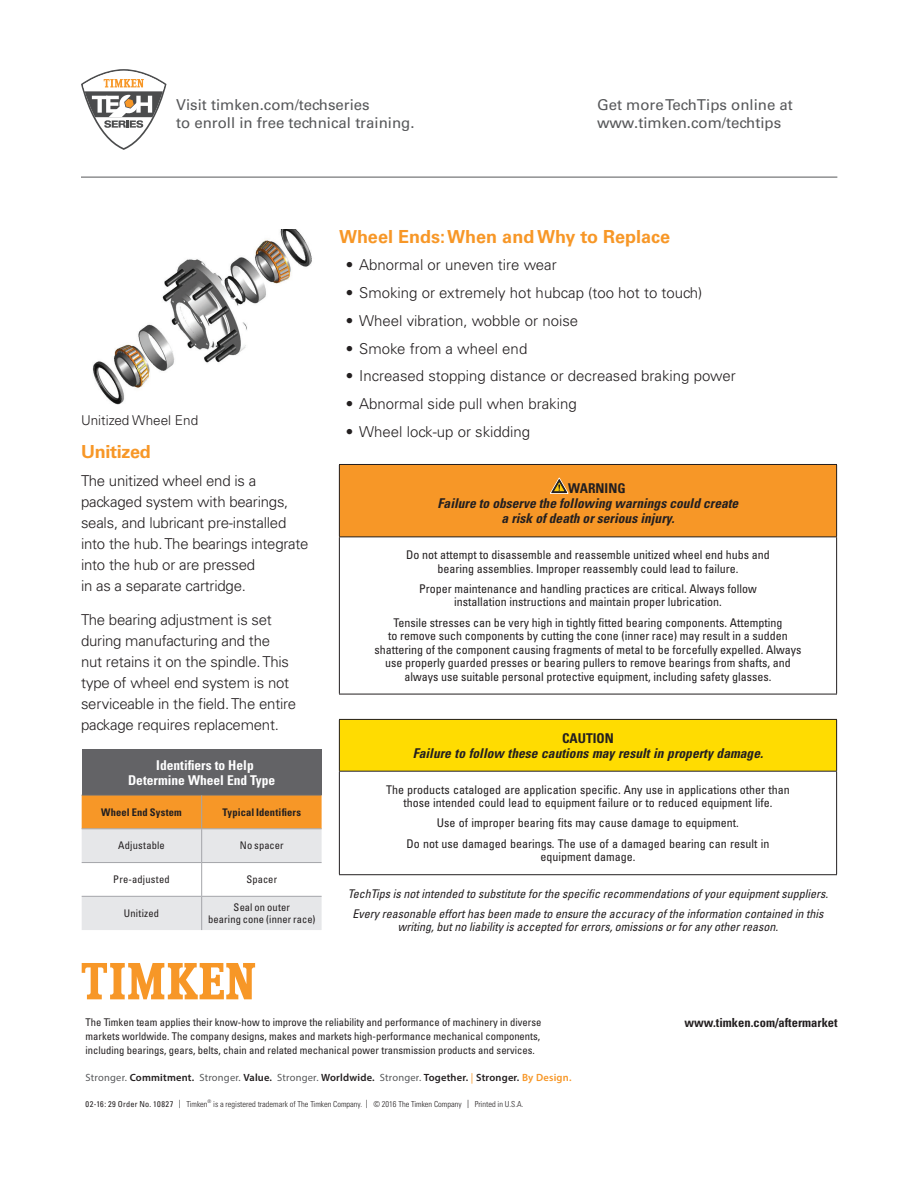
<style>
.page{position:relative;width:918px;height:1188px;background:#fff}
.page>*{position:absolute;margin:0;border:0;box-sizing:border-box;transform-origin:0 0}
.Heading_1{font:700 18px "Univers LT Std";color:#f79727}
.Body_Copy{font:300 15px/21px "Univers LT Std";letter-spacing:-.015em;color:#231f20}
.Body_Copy-2{font:15px "Univers LT Std";color:#57585a}
.Warning_Heading{font:italic 700 condensed 13.5px "Univers LT Std";color:#231f20}
.Warning_CautionSubHe{font:italic 700 condensed 13.5px/15px "Univers LT Std";color:#231f20;text-align:center}
.Captions{font:700 condensed 13.5px/15px "Univers LT Std";color:#fff;text-align:center}
.Captions-2{font:300 13.5px "Univers LT Std";color:#231f20}
.Warning_Heading-2{font:700 condensed 13.5px "Univers LT Std";color:#231f20}
.t1{font:700 condensed 12.45px "Univers LT Std";color:#231f20}
.Warning_Body_Copy{font:condensed 12px/13.5px "Univers LT Std";color:#231f20;text-align:center}
.Warning_CautionBody{font:condensed 12px/13.5px "Univers LT Std";color:#231f20;text-align:center}
.wDisclaimer{font:italic condensed 12px/13.5px "Univers LT Std";color:#231f20;text-align:center}
.t2{font:condensed 10.65px/14.2px "Univers LT Std";color:#231f20}
.t3{font:600 10.5px "Myriad Pro";letter-spacing:.02em;color:#231f20}
.MainBody{font:condensed 10.5px/12px "Univers LT Std";letter-spacing:.01em;color:#231f20;text-align:center}
.MainBody-2{font:700 condensed 10.5px "Univers LT Std";letter-spacing:.015em;color:#231f20}
.t4{font:300 condensed 8.25px "Univers LT Std";color:#231f20}
.t5{font:condensed 8.25px "Univers LT Std";letter-spacing:.035em;color:#231f20}
.t6{font:300 condensed 4.8px "Univers LT Std";color:#231f20}
.s1{font-style:normal}
.s2{font-weight:400;color:#57585a}
.s3{font-weight:400;color:#f79727}
.s4{color:#f79727}
.s5{font-weight:300}
</style>
<div class="page">
<svg style="left:82px;top:963px;width:173px;height:36px"></svg>
<div style="left:339px;top:464px;width:498px;height:73px;background:#f79727"></div>
<hr style="left:339px;top:464px;width:498px;height:1px;background:#231f20">
<hr style="left:339px;top:465px;width:1px;height:72px;background:#231f20">
<hr style="left:836px;top:465px;width:1px;height:72px;background:#231f20">
<hr style="left:339px;top:537px;width:498px;height:1px;background:#231f20">
<hr style="left:339px;top:537px;width:1px;height:157px;background:#231f20">
<hr style="left:836px;top:537px;width:1px;height:157px;background:#231f20">
<hr style="left:339px;top:694px;width:498px;height:1px;background:#231f20">
<svg style="left:550px;top:478px;width:18px;height:15px"></svg>
<div style="left:339px;top:719px;width:498px;height:52px;background:#ffdc01"></div>
<hr style="left:339px;top:719px;width:498px;height:1px;background:#231f20">
<hr style="left:339px;top:720px;width:1px;height:51px;background:#231f20">
<hr style="left:836px;top:720px;width:1px;height:51px;background:#231f20">
<hr style="left:339px;top:771px;width:498px;height:1px;background:#231f20">
<hr style="left:339px;top:772px;width:1px;height:102px;background:#231f20">
<hr style="left:836px;top:772px;width:1px;height:102px;background:#231f20">
<hr style="left:339px;top:874px;width:498px;height:1px;background:#231f20">
<div style="left:82px;top:750px;width:240px;height:45px;background:#636366"></div>
<svg style="left:82px;top:796px;width:240px;height:134px"></svg>
<hr style="left:82px;top:795px;width:120px;height:1px;background:#6c6d70">
<hr style="left:202px;top:795px;width:120px;height:1px;background:#6c6d70">
<hr style="left:201px;top:795px;width:1px;height:33px;background:#a4a5a9">
<hr style="left:82px;top:828px;width:120px;height:1px;background:#a4a5a9">
<hr style="left:202px;top:828px;width:120px;height:1px;background:#a4a5a9">
<hr style="left:201px;top:829px;width:1px;height:33px;background:#a4a5a9">
<hr style="left:82px;top:862px;width:120px;height:1px;background:#a4a5a9">
<hr style="left:202px;top:862px;width:120px;height:1px;background:#a4a5a9">
<hr style="left:201px;top:863px;width:1px;height:33px;background:#a4a5a9">
<hr style="left:82px;top:896px;width:120px;height:1px;background:#a4a5a9">
<hr style="left:202px;top:896px;width:120px;height:1px;background:#a4a5a9">
<hr style="left:201px;top:897px;width:1px;height:33px;background:#a4a5a9">
<img style="left:92px;top:230px;width:220px;height:174px">
<svg style="left:81px;top:69px;width:86px;height:81px"></svg>
<hr style="left:81px;top:177px;width:756px;height:1px;background:#57585a">
<p class="Body_Copy-2" style="left:176px;top:96px;width:195px">Visit timken.com/techseries</p>
<p class="Body_Copy-2" style="left:176px;top:114px;width:240px">to enroll in free technical training.</p>
<p class="Body_Copy-2" style="left:597px;top:96px;width:197px">Get more TechTips online at</p>
<p class="Body_Copy-2" style="left:597px;top:114px;width:186px">www.timken.com/techtips</p>
<p class="Captions-2" style="left:81px;top:413px;width:119px">Unitized Wheel End</p>
<p class="Heading_1" style="left:81px;top:441px;width:71px">Unitized</p>
<p class="Body_Copy" style="left:81px;top:470px;width:229px">The unitized wheel end is a packaged system with bearings, seals, and lubricant pre-installed into the hub. The bearings integrate into the hub or are pressed<br>in as a separate cartridge.</p>
<p class="Body_Copy" style="left:81px;top:609px;width:217px">The bearing adjustment is set during manufacturing and the<br>nut retains it on the spindle. This type of wheel end system is not serviceable in the field. The entire package requires replacement.</p>
<p class="Captions" style="left:128px;top:757px;width:149px">Identifiers to Help<br>Determine Wheel End Type</p>
<p class="MainBody-2" style="left:101px;top:806px;width:82px">Wheel End System</p>
<p class="MainBody-2" style="left:223px;top:806px;width:80px">Typical Identifiers</p>
<p class="MainBody" style="left:118px;top:840px;width:48px">Adjustable</p>
<p class="MainBody" style="left:240px;top:840px;width:45px">No spacer</p>
<p class="MainBody" style="left:113px;top:873px;width:58px">Pre-adjusted</p>
<p class="MainBody" style="left:246px;top:873px;width:32px">Spacer</p>
<p class="MainBody" style="left:124px;top:907px;width:37px">Unitized</p>
<p class="MainBody" style="left:208px;top:901px;width:109px">Seal on outer<br>bearing cone (inner race)</p>
<p class="Heading_1" style="left:339px;top:226px;width:333px">Wheel Ends: When and Why to Replace</p>
<p class="Body_Copy" style="left:346px;top:254px;width:212px">• Abnormal or uneven tire wear</p>
<p class="Body_Copy" style="left:346px;top:282px;width:358px">• Smoking or extremely hot hubcap (too hot to touch)</p>
<p class="Body_Copy" style="left:346px;top:310px;width:234px">• Wheel vibration, wobble or noise</p>
<p class="Body_Copy" style="left:346px;top:338px;width:183px">• Smoke from a wheel end</p>
<p class="Body_Copy" style="left:346px;top:365px;width:391px">• Increased stopping distance or decreased braking power</p>
<p class="Body_Copy" style="left:346px;top:393px;width:233px">• Abnormal side pull when braking</p>
<p class="Body_Copy" style="left:346px;top:421px;width:186px">• Wheel lock-up or skidding</p>
<p class="Warning_Heading-2" style="left:568px;top:480px;width:59px">WARNING</p>
<p class="Warning_Heading" style="left:438px;top:495px;width:302px">Failure to observe the following warnings could create</p>
<p class="Warning_Heading" style="left:502px;top:510px;width:174px">a risk of death or serious injury.</p>
<p class="Warning_Body_Copy" style="left:406px;top:548px;width:365px">Do not attempt to disassemble and reassemble unitized wheel end hubs and bearing assemblies. Improper reassembly could lead to failure.</p>
<p class="Warning_Body_Copy" style="left:419px;top:582px;width:339px">Proper maintenance and handling practices are critical. Always follow installation instructions and maintain proper lubrication.</p>
<p class="Warning_Body_Copy" style="left:374px;top:615px;width:429px">Tensile stresses can be very high in tightly fitted bearing components. Attempting<br>to remove such components by cutting the cone (inner race) may result in a sudden shattering of the component causing fragments of metal to be forcefully expelled. Always use properly guarded presses or bearing pullers to remove bearings from shafts, and always use suitable personal protective equipment, including safety glasses.</p>
<p class="Warning_CautionSubHe" style="left:413px;top:730px;width:352px"><span class="s1">CAUTION<br></span>Failure to follow these cautions may result in property damage.</p>
<p class="Warning_CautionBody" style="left:386px;top:782px;width:405px">The products cataloged are application specific. Any use in applications other than those intended could lead to equipment failure or to reduced equipment life.</p>
<p class="Warning_CautionBody" style="left:437px;top:816px;width:304px">Use of improper bearing fits may cause damage to equipment.</p>
<p class="Warning_CautionBody" style="left:407px;top:836px;width:364px">Do not use damaged bearings. The use of a damaged bearing can result in equipment damage.</p>
<p class="wDisclaimer" style="left:348px;top:886px;width:482px">TechTips is not intended to substitute for the specific recommendations of your equipment suppliers.</p>
<p class="wDisclaimer" style="left:352px;top:907px;width:473px">Every reasonable effort has been made to ensure the accuracy of the information contained in this writing, but no liability is accepted for errors, omissions or for any other reason.</p>
<p class="t2" style="left:86px;top:1015px;width:457px">The Timken team applies their know-how to improve the reliability and performance of machinery in diverse</p>
<p class="t1" style="left:684px;top:1015px;width:155px">www.timken.com/aftermarket</p>
<p class="t2" style="left:86px;top:1029px;width:456px">markets worldwide. The company designs, makes and markets high-performance mechanical components, including bearings, gears, belts, chain and related mechanical power transmission products and services.</p>
<p class="t3" style="left:86px;top:1070px;width:487px"><span class="s2">Stronger.</span> Commitment. <span class="s2">Stronger.</span> Value. <span class="s2">Stronger.</span> Worldwide. <span class="s2">Stronger.</span> Together. <span class="s3">|</span> Stronger. <span class="s4">By Design.</span></p>
<p class="t5" style="left:86px;top:1099px;width:123px">02-16: 29 Order No. 10827 | <span class="s5">Timken</span></p>
<p class="t6" style="left:208px;top:1098px;width:5px">®</p>
<p class="t4" style="left:213px;top:1099px;width:312px">is a registered trademark of The Timken Company. <sup>|</sup> © 2016 The Timken Company <sup>|</sup> Printed in U.S.A.</p>
</div>
